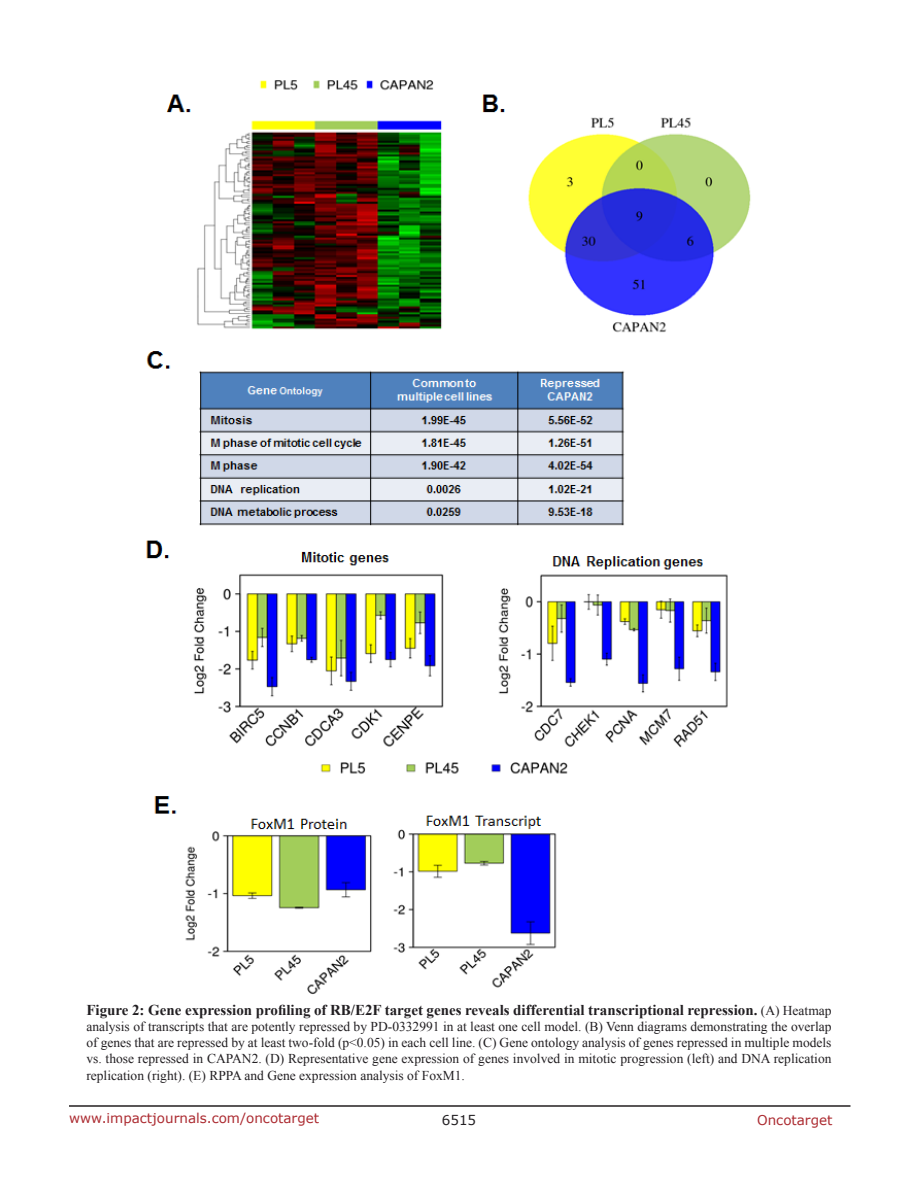
<style>
.page{position:relative;width:918px;height:1188px;background:#fff}
.page>*{position:absolute;margin:0;border:0;box-sizing:border-box;transform-origin:0 0}
.FigureText{font:700 15px "Times New Roman";color:#221f22}
.FigureText-2{font:13.5px/16.2px "Times New Roman";color:#221f22;text-align:justify}
.t1{font:13.5px "Verdana";color:#ac2b31}
.t2{font:13.5px "Verdana";color:#221f22}
.s1{font-weight:400;font-size:13.5px}
</style>
<div class="page">
<hr style="left:69px;top:1105px;width:781px;height:2px;background:#231f20">
<img style="left:146px;top:80px;width:605px;height:914px">
<p class="FigureText" style="left:86px;top:999px;width:747px">Figure 2: Gene expression profiling of RB/E2F target genes reveals differential transcriptional repression. <span class="s1">(A) Heatmap</span></p>
<p class="FigureText-2" style="left:86px;top:1018px;width:747px">analysis of transcripts that are potently repressed by PD-0332991 in at least one cell model. (B) Venn diagrams demonstrating the overlap of genes that are repressed by at least two-fold (p&lt;0.05) in each cell line. (C) Gene ontology analysis of genes repressed in multiple models vs. those repressed in CAPAN2. (D) Representative gene expression of genes involved in mitotic progression (left) and DNA replication replication (right). (E) RPPA and Gene expression analysis of FoxM1.</p>
<p class="t1" style="left:69px;top:1109px;width:252px">www.impactjournals.com/oncotarget</p>
<p class="t2" style="left:442px;top:1111px;width:36px">6515</p>
<p class="t1" style="left:757px;top:1111px;width:77px">Oncotarget</p>
</div>
